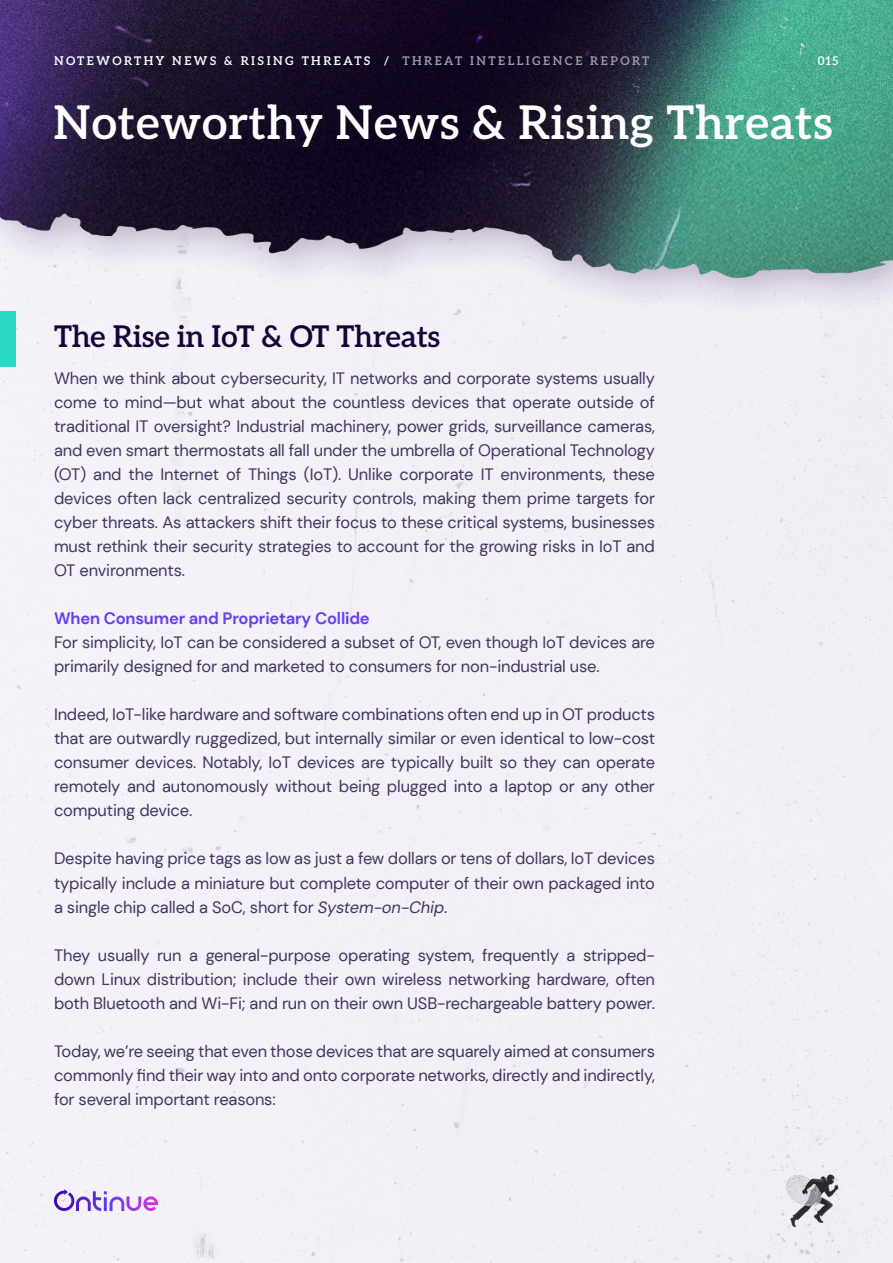
<style>
.page{position:relative;width:893px;height:1263px;background:#fff}
.page>*{position:absolute;margin:0;border:0;box-sizing:border-box;transform-origin:0 0}
.H1_-_Title{font:600 46.5px "Aleo";letter-spacing:.01em;color:#fff}
.t1{font:600 30px "Aleo";letter-spacing:-.01em;color:#170336}
.Body_Copy{font:16.5px/24px "DM Sans";letter-spacing:-.01em;color:#43355c;text-align:justify}
.H3_Callout{font:700 16.5px "DM Sans";letter-spacing:-.01em;color:#653fee}
.t2{font:600 12px "Aleo";letter-spacing:.2em;color:#fff}
.s1{color:#a29aae}
.s2{font-style:italic}
</style>
<div class="page">
<div style="left:0;top:320px;width:893px;height:943px;background:#f3f0f8"></div>
<div style="left:0;top:0;width:893px;height:320px;background:#170336;opacity:.25"></div>
<img style="left:0;top:0;width:893px;height:277px">
<img style="left:784px;top:1171px;width:55px;height:57px">
<svg style="left:54px;top:1189px;width:104px;height:22px"></svg>
<div style="left:0;top:311px;width:16px;height:56px;background:#2bd9c5"></div>
<div style="left:453px;top:308px;width:39px;height:40px;background:#f3f0f8"></div>
<p class="t2" style="left:54px;top:51px;width:597px">NOTEWORTHY NEWS &amp; RISING THREATS / <span class="s1">THREAT INTELLIGENCE REPORT</span></p>
<p class="t2" style="left:818px;top:51px;width:23px">015</p>
<p class="H1_-_Title" style="left:53px;top:85px;width:781px">Noteworthy News &amp; Rising Threats</p>
<h2 class="t1" style="left:54px;top:312px;width:388px">The Rise in IoT &amp; OT Threats</h2>
<p class="Body_Copy" style="left:54px;top:367px;width:603px">When we think about cybersecurity, IT networks and corporate systems usually come to mind—but what about the countless devices that operate outside of traditional IT oversight? Industrial machinery, power grids, surveillance cameras, and even smart thermostats all fall under the umbrella of Operational Technology (OT) and the Internet of Things (IoT). Unlike corporate IT environments, these devices often lack centralized security controls, making them prime targets for cyber threats. As attackers shift their focus to these critical systems, businesses must rethink their security strategies to account for the growing risks in IoT and OT environments.</p>
<p class="H3_Callout" style="left:54px;top:608px;width:317px">When Consumer and Proprietary Collide</p>
<p class="Body_Copy" style="left:54px;top:631px;width:602px">For simplicity, IoT can be considered a subset of OT, even though IoT devices are primarily designed for and marketed to consumers for non-industrial use.</p>
<p class="Body_Copy" style="left:54px;top:703px;width:603px">Indeed, IoT-like hardware and software combinations often end up in OT products that are outwardly ruggedized, but internally similar or even identical to low-cost consumer devices. Notably, IoT devices are typically built so they can operate remotely and autonomously without being plugged into a laptop or any other computing device.</p>
<p class="Body_Copy" style="left:54px;top:847px;width:602px">Despite having price tags as low as just a few dollars or tens of dollars, IoT devices typically include a miniature but complete computer of their own packaged into a single chip called a SoC, short for <span class="s2">System-on-Chip</span>.</p>
<p class="Body_Copy" style="left:54px;top:943px;width:602px">They usually run a general-purpose operating system, frequently a stripped&shy;down Linux distribution; include their own wireless networking hardware, often both Bluetooth and Wi-Fi; and run on their own USB-rechargeable battery power.</p>
<p class="Body_Copy" style="left:54px;top:1039px;width:602px">Today, we’re seeing that even those devices that are squarely aimed at consumers commonly find their way into and onto corporate networks, directly and indirectly, for several important reasons:</p>
</div>
